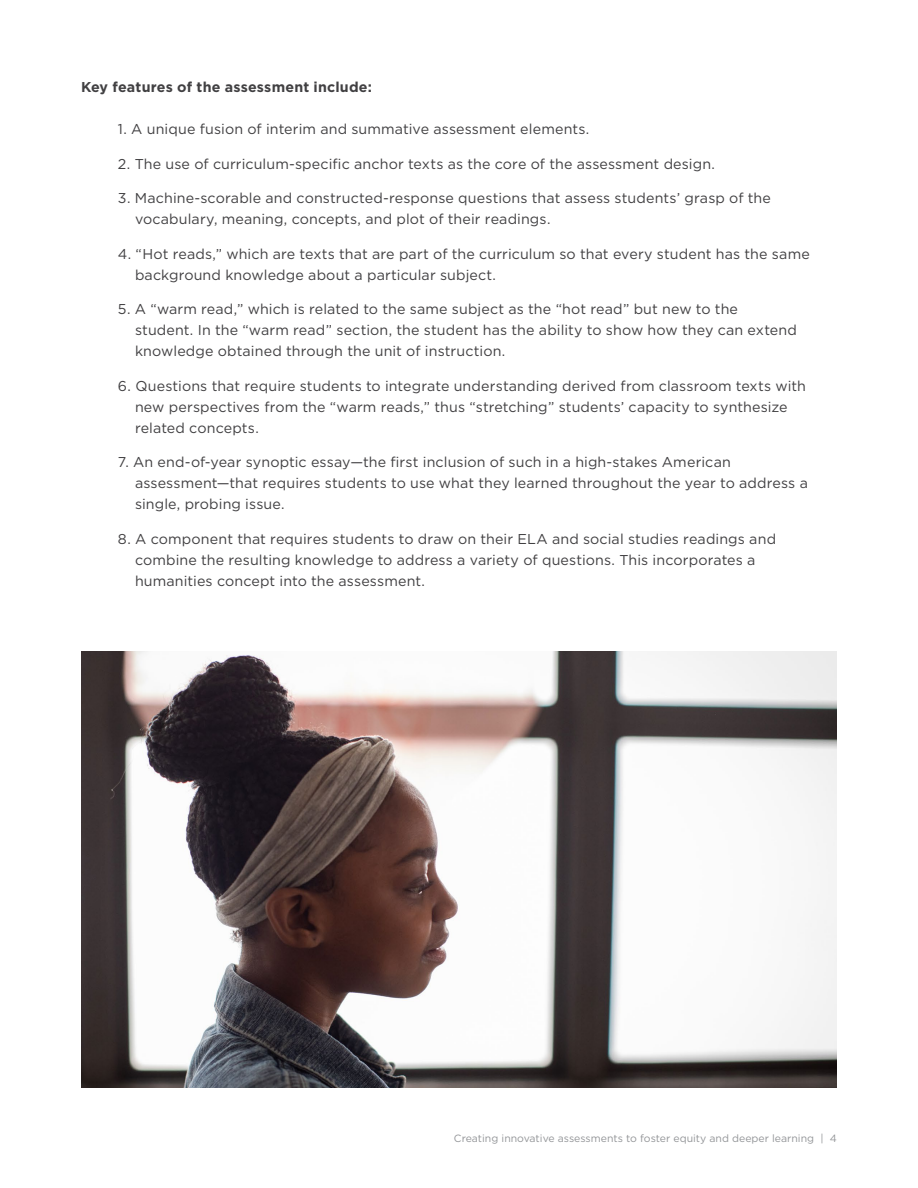
<style>
.page{position:relative;width:918px;height:1188px;background:#fff}
.page>*{position:absolute;margin:0;border:0;box-sizing:border-box;transform-origin:0 0}
.t1{font:14.25px/21px "Gotham";letter-spacing:.01em;color:#414042}
.t2{font:700 14.25px "Gotham";letter-spacing:.015em;color:#414042}
.t3{font:10.5px "Gotham";color:#939598}
</style>
<div class="page">
<img style="left:81px;top:651px;width:756px;height:437px">
<p class="t2" style="left:81px;top:78px;width:293px">Key features of the assessment include:</p>
<p class="t1" style="left:118px;top:119px;width:473px">1. A unique fusion of interim and summative assessment elements.</p>
<p class="t1" style="left:118px;top:153px;width:598px">2. The use of curriculum-specific anchor texts as the core of the assessment design.</p>
<p class="t1" style="left:135px;top:188px;width:638px;text-indent:-17px">3. Machine-scorable and constructed-response questions that assess students’ grasp of the vocabulary, meaning, concepts, and plot of their readings.</p>
<p class="t1" style="left:135px;top:243px;width:676px;text-indent:-17px">4. “Hot reads,” which are texts that are part of the curriculum so that every student has the same background knowledge about a particular subject.</p>
<p class="t1" style="left:135px;top:299px;width:663px;text-indent:-17px">5. A “warm read,” which is related to the same subject as the “hot read” but new to the student. In the “warm read” section, the student has the ability to show how they can extend knowledge obtained through the unit of instruction.</p>
<p class="t1" style="left:135px;top:375px;width:672px;text-indent:-17px">6. Questions that require students to integrate understanding derived from classroom texts with new perspectives from the “warm reads,” thus “stretching” students’ capacity to synthesize related concepts.</p>
<p class="t1" style="left:135px;top:452px;width:674px;text-indent:-17px">7. An end-of-year synoptic essay—the first inclusion of such in a high-stakes American assessment—that requires students to use what they learned throughout the year to address a single, probing issue.</p>
<p class="t1" style="left:135px;top:528px;width:643px;text-indent:-17px">8. A component that requires students to draw on their ELA and social studies readings and combine the resulting knowledge to address a variety of questions. This incorporates a humanities concept into the assessment.</p>
<p class="t3" style="left:454px;top:1132px;width:385px">Creating innovative assessments to foster equity and deeper learning | 4</p>
</div>
